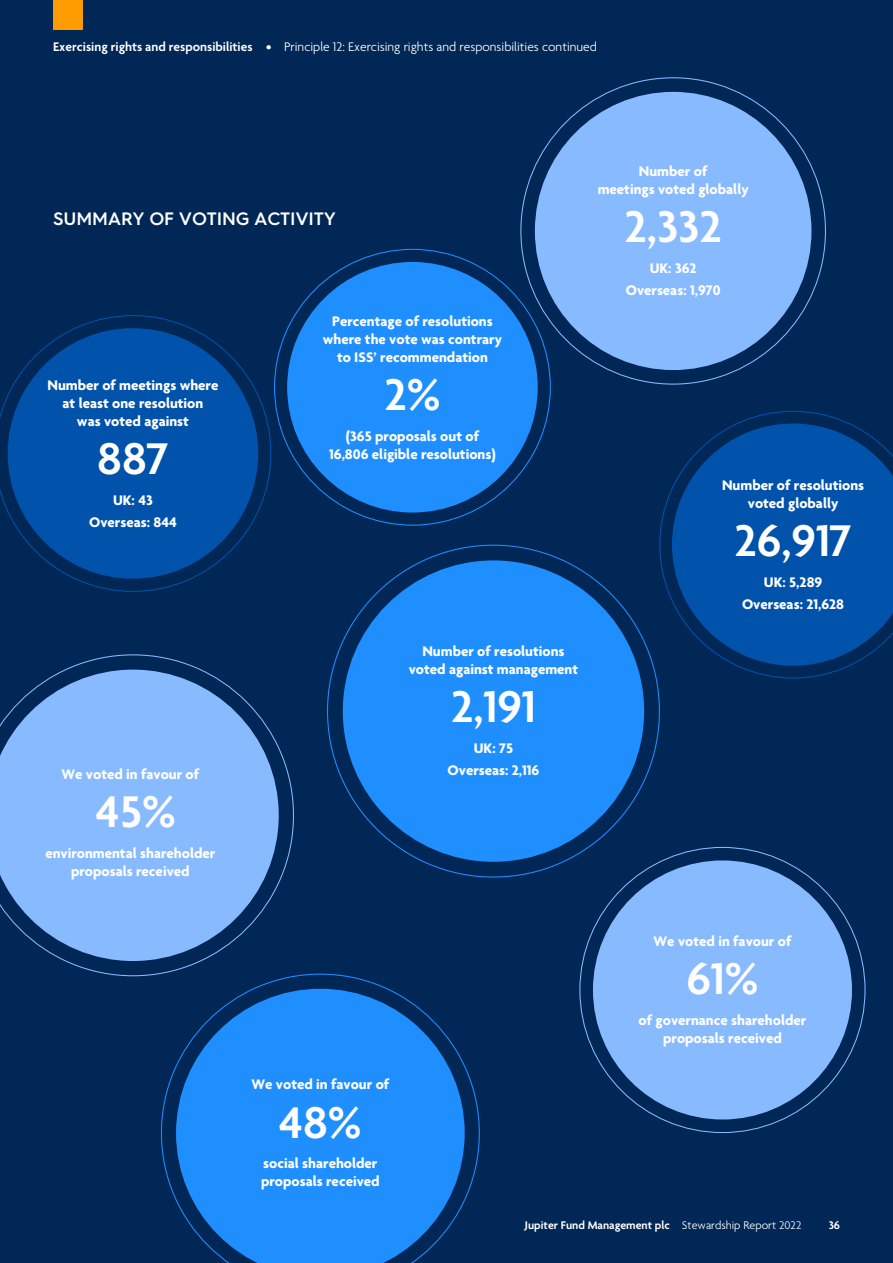
<style>
.page{position:relative;width:893px;height:1263px;background:#002755}
.page>*{position:absolute;margin:0;border:0;box-sizing:border-box;transform-origin:0 0}
.t1{font:600 48px "Agenda";color:#fff}
.t2{font:600 18px "Hurme Geometric Sans 3";letter-spacing:-.01em;color:#fff}
.t3{font:700 15px/18px "Agenda";color:#fff;text-align:center}
.t4{font:300 13.5px "Agenda";color:#fff}
.t5{font:600 13.5px "Agenda";color:#fff}
.t6{font:600 12px "Agenda";color:#fff}
.s1{font-weight:300}
</style>
<div class="page">
<svg style="left:0;top:315px;width:271px;height:277px"></svg>
<div style="left:8px;top:328px;width:250px;height:251px;background:#0052aa;border-radius:50%"></div>
<div style="left:287px;top:262px;width:251px;height:250px;background:#1f8fff;border-radius:50%"></div>
<div style="left:343px;top:560px;width:301px;height:302px;background:#1f8fff;border-radius:50%"></div>
<svg style="left:659px;top:411px;width:190px;height:267px"></svg>
<svg style="left:672px;top:423px;width:221px;height:243px;fill:#0052aa"></svg>
<div style="left:535px;top:92px;width:276px;height:278px;background:#88baff;border-radius:50%"></div>
<div style="left:593px;top:860px;width:259px;height:259px;background:#88baff;border-radius:50%"></div>
<svg style="left:161px;top:973px;width:319px;height:228px"></svg>
<svg style="left:176px;top:989px;width:289px;height:274px;fill:#1f8fff"></svg>
<svg style="left:64px;top:654px;width:230px;height:322px"></svg>
<svg style="left:0;top:670px;width:279px;height:291px;fill:#88baff"></svg>
<div style="left:53px;top:0;width:30px;height:30px;background:#ff9c02"></div>
<p class="t5" style="left:53px;top:40px;width:220px">Exercising rights and responsibilities •</p>
<p class="t4" style="left:284px;top:40px;width:314px">Principle 12: Exercising rights and responsibilities continued</p>
<p class="t2" style="left:53px;top:206px;width:284px">SUMMARY OF VOTING ACTIVITY</p>
<p class="t3" style="left:47px;top:377px;width:172px">Number of meetings where at least one resolution<br>was voted against</p>
<h1 class="t1" style="left:97px;top:433px;width:73px">887</h1>
<p class="t3" style="left:89px;top:490px;width:89px;line-height:22.2px">UK: 43<br>Overseas: 844</p>
<p class="t3" style="left:61px;top:766px;width:139px">We voted in favour of</p>
<h1 class="t1" style="left:96px;top:786px;width:81px">45%</h1>
<p class="t3" style="left:45px;top:845px;width:171px">environmental shareholder proposals received</p>
<p class="t3" style="left:323px;top:313px;width:181px">Percentage of resolutions where the vote was contrary to ISS’ recommendation</p>
<h1 class="t1" style="left:384px;top:369px;width:58px">2%</h1>
<p class="t3" style="left:329px;top:428px;width:168px">(365 proposals out of<br>16,806 eligible resolutions)</p>
<p class="t3" style="left:409px;top:643px;width:171px">Number of resolutions voted against management</p>
<h1 class="t1" style="left:451px;top:681px;width:86px">2,191</h1>
<p class="t3" style="left:448px;top:738px;width:93px;line-height:22.2px">UK: 75<br>Overseas: 2,116</p>
<p class="t3" style="left:598px;top:163px;width:152px">Number of<br>meetings voted globally</p>
<h1 class="t1" style="left:625px;top:201px;width:99px">2,332</h1>
<p class="t3" style="left:626px;top:258px;width:96px;line-height:22.2px">UK: 362<br>Overseas: 1,970</p>
<p class="t3" style="left:722px;top:477px;width:144px">Number of resolutions voted globally</p>
<h1 class="t1" style="left:734px;top:515px;width:119px">26,917</h1>
<p class="t3" style="left:742px;top:572px;width:104px;line-height:22.2px">UK: 5,289<br>Overseas: 21,628</p>
<p class="t3" style="left:251px;top:1076px;width:139px">We voted in favour of</p>
<h1 class="t1" style="left:279px;top:1096px;width:84px">48%</h1>
<p class="t3" style="left:261px;top:1155px;width:120px;text-align:left">social shareholder proposals received</p>
<p class="t3" style="left:654px;top:933px;width:139px">We voted in favour of</p>
<h1 class="t1" style="left:686px;top:953px;width:74px">61%</h1>
<p class="t3" style="left:639px;top:1012px;width:169px">of governance shareholder proposals received</p>
<p class="t6" style="left:525px;top:1219px;width:278px">Jupiter Fund Management plc <span class="s1">Stewardship Report 2022</span></p>
<p class="t6" style="left:829px;top:1219px;width:13px">36</p>
</div>
